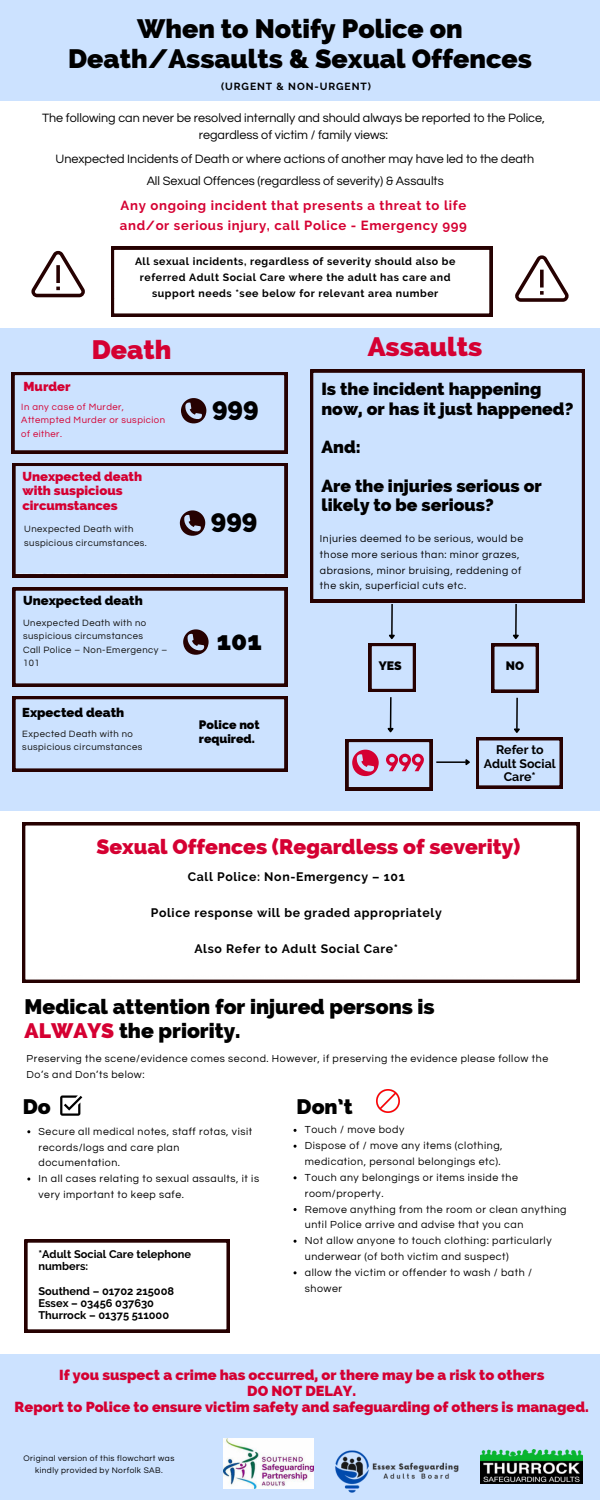
<style>
.page{position:relative;width:600px;height:1500px;background:#fff}
.page>*{position:absolute;margin:0;border:0;box-sizing:border-box;transform-origin:0 0}
.t1{font:800 26.7px/29.2px "Raleway";color:#000;text-align:center}
.t2{font:800 26.7px "Raleway";color:#d50032}
.t3{font:800 26.3px "Raleway";color:#000}
.t4{font:800 21.1px/23.2px "Raleway";color:#000}
.t5{font:800 21.1px "Raleway";color:#d50032}
.t6{font:800 17.5px/19.3px "Raleway";color:#000}
.t7{font:800 14.6px/15.8px "Raleway";color:#d50032;text-align:center}
.t8{font:700 13.2px/19.2px "Raleway";letter-spacing:.05em;color:#d50032}
.t9{font:800 13px/14.4px "Raleway";color:#d50032}
.t10{font:800 13px "Raleway";color:#000}
.t11{font:12.6px "Questrial";color:#000}
.t12{font:700 12.4px/13.5px "Raleway";color:#000;text-align:center}
.t13{font:700 12.3px "Raleway";letter-spacing:.05em;color:#000}
.t14{font:800 12.3px/13.5px "Raleway";color:#000}
.t15{font:700 11.1px/12.2px "Raleway";color:#000}
.t16{font:10.7px/15.8px "Questrial";letter-spacing:.05em;color:#000}
.t17{font:10.6px/15.8px "Questrial";letter-spacing:.05em;color:#000}
.t18{font:700 10.6px/15.8px "Raleway";letter-spacing:.05em;color:#000;text-align:center}
.t19{font:10.5px/15.5px "Questrial";letter-spacing:.05em;color:#000}
.t20{font:700 10.3px "Raleway";letter-spacing:.09em;color:#000}
.t21{font:9.5px/13.5px "Questrial";letter-spacing:.05em;color:#100f0d}
.t22{font:9.5px/13.5px "Questrial";letter-spacing:.05em;color:#d50032}
.t23{font:8.3px/12.5px "Questrial";letter-spacing:.05em;color:#000;text-align:center}
.s1{color:#d50032}
</style>
<div class="page">
<svg style="left:515px;top:255px;width:54px;height:47px"></svg>
<div style="left:0;top:328px;width:600px;height:483px;background:#cce2ff"></div>
<svg style="left:310px;top:370px;width:275px;height:232px"></svg>
<svg style="left:13px;top:696px;width:274px;height:75px"></svg>
<svg style="left:13px;top:588px;width:274px;height:98px"></svg>
<svg style="left:25px;top:1240px;width:204px;height:92px"></svg>
<div style="left:0;top:0;width:600px;height:101px;background:#cce2ff"></div>
<svg style="left:31px;top:251px;width:54px;height:46px"></svg>
<hr style="left:391px;top:604px;width:2px;height:31px;background:#000">
<svg style="left:369px;top:633px;width:47px;height:59px"></svg>
<hr style="left:515px;top:604px;width:2px;height:31px;background:#000">
<svg style="left:492px;top:633px;width:47px;height:59px"></svg>
<hr style="left:390px;top:697px;width:2px;height:31px;background:#000">
<svg style="left:346px;top:726px;width:86px;height:64px"></svg>
<hr style="left:516px;top:698px;width:2px;height:31px;background:#000">
<hr style="left:436px;top:761px;width:30px;height:2px;background:#000">
<svg style="left:464px;top:727px;width:98px;height:61px"></svg>
<svg style="left:22px;top:823px;width:557px;height:159px"></svg>
<svg style="left:111px;top:247px;width:381px;height:69px"></svg>
<svg style="left:12px;top:372px;width:275px;height:81px"></svg>
<svg style="left:13px;top:463px;width:274px;height:114px"></svg>
<svg style="left:60px;top:1095px;width:22px;height:21px"></svg>
<img style="left:377px;top:1090px;width:23px;height:22px">
<div style="left:0;top:1354px;width:600px;height:146px;background:#cce2ff"></div>
<img style="left:335px;top:1450px;width:124px;height:43px">
<img style="left:481px;top:1449px;width:101px;height:35px">
<img style="left:224px;top:1438px;width:90px;height:50px">
<p class="t1" style="left:68px;top:14px;width:465px">When to Notify Police on<br>Death/Assaults &amp; Sexual Offences</p>
<h5 class="t20" style="left:221px;top:80px;width:151px">(URGENT &amp; NON-URGENT)</h5>
<h3 class="t11" style="left:42px;top:111px;width:504px">The following can never be resolved internally and should always be reported to the Police,</h3>
<h3 class="t11" style="left:199px;top:129px;width:191px">regardless of victim / family views:</h3>
<h3 class="t11" style="left:56px;top:153px;width:480px">Unexpected Incidents of Death or where actions of another may have led to the death</h3>
<p class="t11" style="left:147px;top:175px;width:299px">All Sexual Offences (regardless of severity) &amp; Assaults</p>
<p class="t8" style="left:120px;top:196px;width:349px">Any ongoing incident that presents a threat to life and/or serious injury, call Police - Emergency 999</p>
<h6 class="t18" style="left:135px;top:254px;width:322px">All sexual incidents, regardless of severity should also be referred Adult Social Care where the adult has care and support needs *see below for relevant area number</h6>
<p class="t2" style="left:92px;top:334px;width:81px">Death</p>
<p class="t9" style="left:24px;top:379px;width:49px">Murder</p>
<p class="t22" style="left:21px;top:400px;width:145px">In any case of Murder,<br>Attempted Murder or suspicion of either.</p>
<p class="t3" style="left:212px;top:391px;width:48px">999</p>
<h6 class="t9" style="left:22px;top:469px;width:121px">Unexpected death with suspicious circumstances</h6>
<p class="t21" style="left:24px;top:522px;width:124px;line-height:14.2px">Unexpected Death with suspicious circumstances.</p>
<p class="t10" style="left:23px;top:593px;width:121px">Unexpected death</p>
<p class="t21" style="left:23px;top:616px;width:125px">Unexpected Death with no suspicious circumstances</p>
<h4 class="t21" style="left:23px;top:643px;width:146px">Call Police – Non-Emergency –<br>101</h4>
<p class="t10" style="left:22px;top:704px;width:103px">Expected death</p>
<p class="t21" style="left:22px;top:727px;width:122px">Expected Death with no suspicious circumstances</p>
<h1 class="t3" style="left:211px;top:504px;width:48px">999</h1>
<p class="t3" style="left:217px;top:625px;width:46px">101</p>
<p class="t14" style="left:199px;top:718px;width:62px">Police not required.</p>
<p class="t2" style="left:368px;top:331px;width:116px">Assaults</p>
<h6 class="t6" style="left:321px;top:379px;width:254px">Is the incident happening now, or has it just happened?</h6>
<p class="t6" style="left:321px;top:437px;width:41px">And:</p>
<p class="t6" style="left:321px;top:476px;width:222px">Are the injuries serious or likely to be serious?</p>
<h1 class="t19" style="left:320px;top:532px;width:205px">Injuries deemed to be serious, would be those more serious than: minor grazes, abrasions, minor bruising, reddening of the skin, superficial cuts etc.</h1>
<p class="t14" style="left:379px;top:659px;width:24px">YES</p>
<p class="t14" style="left:506px;top:659px;width:20px">NO</p>
<p class="t12" style="left:484px;top:743px;width:73px">Refer to<br>Adult Social<br>Care*</p>
<h1 class="t5" style="left:96px;top:834px;width:425px">Sexual Offences (Regardless of severity)</h1>
<p class="t13" style="left:188px;top:870px;width:218px">Call Police: Non-Emergency – 101</p>
<h6 class="t13" style="left:151px;top:906px;width:293px">Police response will be graded appropriately</h6>
<p class="t13" style="left:194px;top:942px;width:205px">Also Refer to Adult Social Care*</p>
<p class="t4" style="left:25px;top:995px;width:412px">Medical attention for injured persons is<br><span class="s1">ALWAYS</span> the priority.</p>
<p class="t17" style="left:27px;top:1051px;width:523px">Preserving the scene/evidence comes second. However, if preserving the evidence please follow the<br>Do’s and Don’ts below:</p>
<p class="t4" style="left:23px;top:1095px;width:30px">Do</p>
<p class="t4" style="left:297px;top:1095px;width:58px">Don’t</p>
<p class="t17" style="left:39px;top:1124px;width:215px">Secure all medical notes, staff rotas, visit records/logs and care plan documentation.</p>
<p class="t17" style="left:39px;top:1171px;width:222px">In all cases relating to sexual assaults, it is very important to keep safe.</p>
<h6 class="t16" style="left:305px;top:1122px;width:101px">Touch / move body</h6>
<h6 class="t16" style="left:305px;top:1138px;width:199px">Dispose of / move any items (clothing, medication, personal belongings etc).</h6>
<h6 class="t16" style="left:305px;top:1170px;width:215px">Touch any belongings or items inside the room/property.</h6>
<h2 class="t16" style="left:305px;top:1201px;width:263px">Remove anything from the room or clean anything until Police arrive and advise that you can</h2>
<p class="t16" style="left:305px;top:1233px;width:248px">Not allow anyone to touch clothing: particularly underwear (of both victim and suspect)</p>
<h2 class="t16" style="left:305px;top:1265px;width:229px">allow the victim or offender to wash / bath / shower</h2>
<p class="t15" style="left:38px;top:1248px;width:154px">*Adult Social Care telephone numbers:</p>
<h6 class="t15" style="left:38px;top:1285px;width:137px">Southend – 01702 215008</h6>
<p class="t15" style="left:38px;top:1297px;width:117px">Essex – 03456 037630</p>
<p class="t15" style="left:38px;top:1309px;width:132px">Thurrock – 01375 511000</p>
<p class="t7" style="left:15px;top:1367px;width:576px">If you suspect a crime has occurred, or there may be a risk to others<br>DO NOT DELAY.<br>Report to Police to ensure victim safety and safeguarding of others is managed.</p>
<p class="t23" style="left:24px;top:1452px;width:152px">Original version of this flowchart was kindly provided by Norfolk SAB.</p>
</div>
